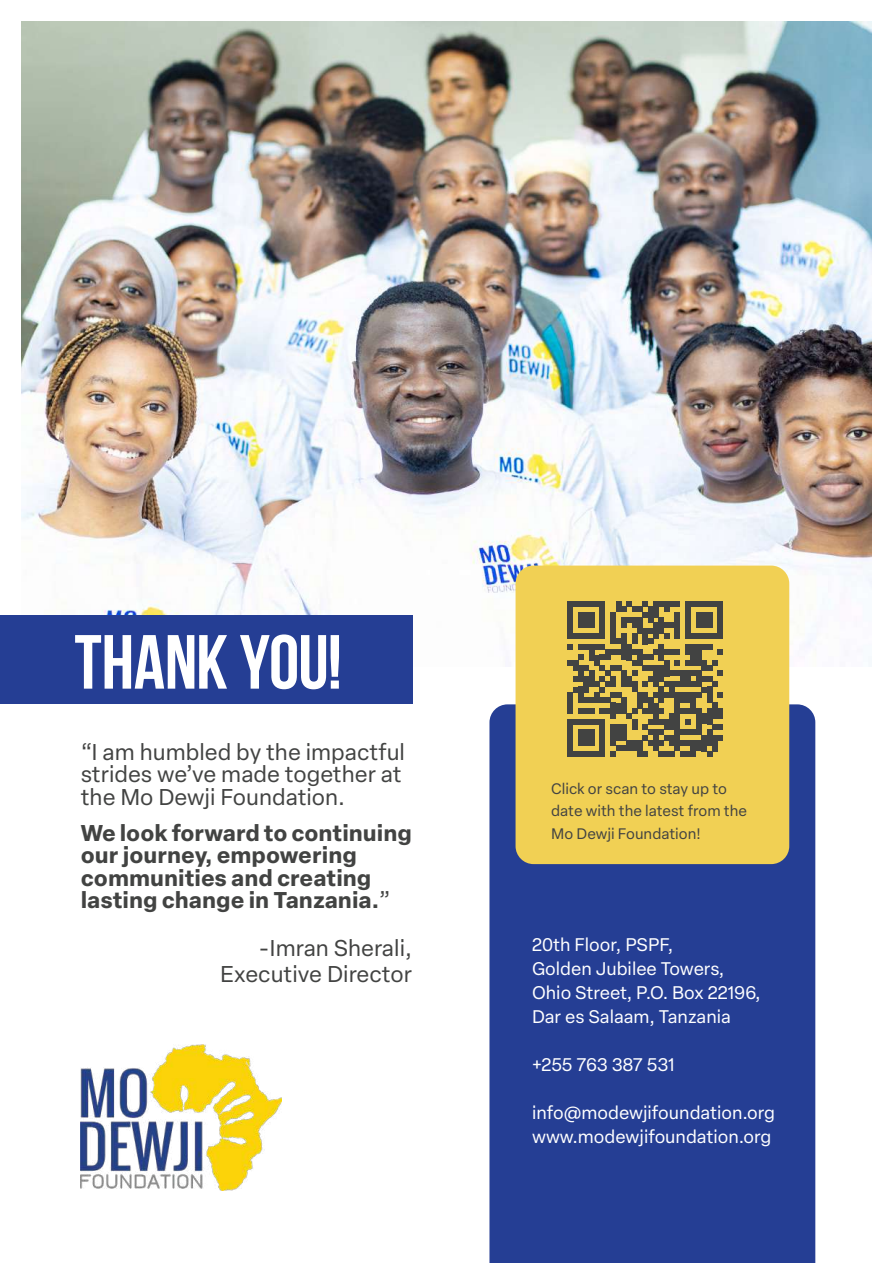
<style>
.page{position:relative;width:893px;height:1263px;background:#fff}
.page>*{position:absolute;margin:0;border:0;box-sizing:border-box;transform-origin:0 0}
.t1{font:700 76.5px "Bebas Neue";letter-spacing:-.01em;color:#fff}
.t2{font:22.5px/22.5px "Elza Text";color:#424342}
.t3{font:700 22.5px/22.5px "Elza Text";color:#424342}
.t4{font:18px/24px "Elza Text";color:#fff}
.t5{font:18px "Elza Text";letter-spacing:-.02em;color:#fff}
.t6{font:15px/22.5px "Elza Text";color:#424342}
.s1{font-weight:400}
</style>
<div class="page">
<img style="left:21px;top:22px;width:851px;height:644px">
<div style="left:489px;top:704px;width:326px;height:559px;background:#253e94"></div>
<div style="left:0;top:615px;width:412px;height:89px;background:#253e94"></div>
<div style="left:516px;top:566px;width:273px;height:298px;background:#f1d054;border-radius:18px"></div>
<svg style="left:568px;top:601px;width:155px;height:155px"></svg>
<img style="left:81px;top:1044px;width:200px;height:146px">
<h1 class="t1" style="left:74px;top:620px;width:269px">THANK YOU!</h1>
<p class="t2" style="left:81px;top:739px;width:326px">“I am humbled by the impactful strides we’ve made together at the Mo Dewji Foundation.</p>
<p class="t3" style="left:81px;top:821px;width:333px">We look forward to continuing our journey, empowering communities and creating lasting change in Tanzania.<span class="s1">”</span></p>
<p class="t2" style="left:220px;top:934px;width:193px;line-height:25.5px;text-align:right">-Imran Sherali,<br>Executive Director</p>
<p class="t6" style="left:551px;top:777px;width:197px">Click or scan to stay up to date with the latest from the<br>Mo Dewji Foundation!</p>
<p class="t4" style="left:532px;top:932px;width:230px">20th Floor, PSPF,<br>Golden Jubilee Towers,<br>Ohio Street, P.O. Box 22196,<br>Dar es Salaam, Tanzania</p>
<p class="t5" style="left:532px;top:1052px;width:144px">+255 763 387 531</p>
<p class="t4" style="left:532px;top:1100px;width:244px">info@modewjifoundation.org www.modewjifoundation.org</p>
</div>
